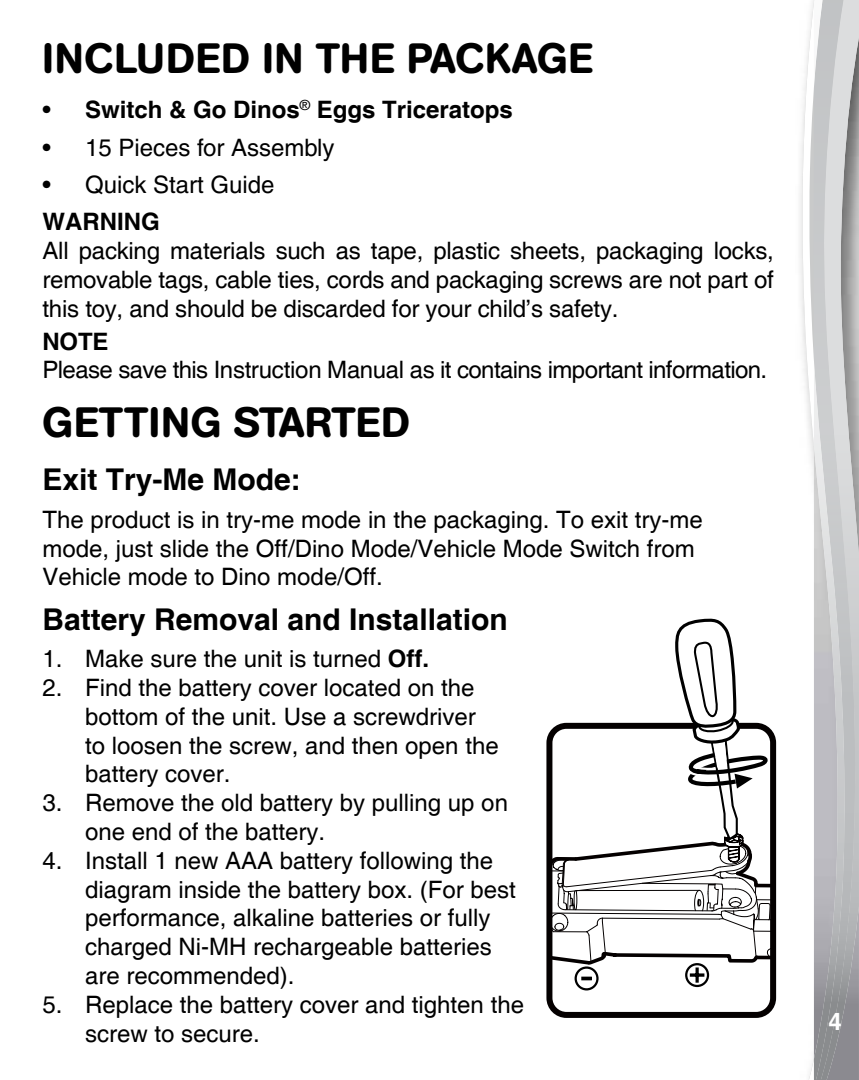
<style>
.page{position:relative;width:859px;height:1080px;background:#fff}
.page>*{position:absolute;margin:0;border:0;box-sizing:border-box;transform-origin:0 0}
.t1{font:500 42px "AG Book Rounded";letter-spacing:.02em;color:#000}
.t2{font:700 30px "Helvetica";color:#000}
.t3{font:24px/28.8px "Helvetica";color:#000}
.t4{font:24px "Helvetica";letter-spacing:-.025em;color:#000}
.t5{font:700 24px "Helvetica";color:#000}
.t6{font:500 24px "Helvetica";color:#000}
.t7{font:700 24px "Helvetica";color:#fff}
.s1{font-weight:500}
.s2{font-weight:700}
</style>
<div class="page">
<svg style="left:802px;top:0;width:12px;height:1080px"></svg>
<img style="left:847px;top:906px;width:12px;height:174px">
<svg style="left:847px;top:0;width:12px;height:906px;background:#b6b7b8"></svg>
<img style="left:814px;top:0;width:33px;height:1080px">
<div style="left:546px;top:723px;width:230px;height:295px;border:6px solid #040000;border-radius:17px"></div>
<svg style="left:549px;top:618px;width:224px;height:384px"></svg>
<div style="left:685px;top:963px;width:24px;height:24px;border:2px solid #000;border-radius:50%"></div>
<h1 class="t1" style="left:43px;top:33px;width:552px">INCLUDED IN THE PACKAGE</h1>
<p class="t5" style="left:43px;top:95px;width:472px"><span class="s1">•</span> Switch &amp; Go Dinos<sup>®</sup> Eggs Triceratops</p>
<p class="t6" style="left:43px;top:133px;width:294px">• 15 Pieces for Assembly</p>
<p class="t6" style="left:43px;top:171px;width:233px">• Quick Start Guide</p>
<p class="t5" style="left:43px;top:207px;width:119px">WARNING</p>
<p class="t3" style="left:43px;top:237px;width:733px;text-align:justify">All packing materials such as tape, plastic sheets, packaging locks, removable tags, cable ties, cords and packaging screws are not part of this toy, and should be discarded for your child’s safety.</p>
<p class="t5" style="left:43px;top:327px;width:67px">NOTE</p>
<p class="t4" style="left:43px;top:356px;width:726px">Please save this Instruction Manual as it contains important information.</p>
<h1 class="t1" style="left:43px;top:398px;width:369px">GETTING STARTED</h1>
<p class="t2" style="left:43px;top:462px;width:260px">Exit Try-Me Mode:</p>
<p class="t3" style="left:43px;top:506px;width:662px">The product is in try-me mode in the packaging. To exit try-me mode, just slide the Off/Dino Mode/Vehicle Mode Switch from<br>Vehicle mode to Dino mode/Off.</p>
<p class="t2" style="left:43px;top:601px;width:467px">Battery Removal and Installation</p>
<p class="t3" style="left:43px;top:645px;width:388px">1. Make sure the unit is turned <span class="s2">Off.</span></p>
<p class="t3" style="left:85px;top:674px;width:415px;text-indent:-43px">2. Find the battery cover located on the bottom of the unit. Use a screwdriver to loosen the screw, and then open the battery cover.</p>
<p class="t3" style="left:85px;top:789px;width:424px;text-indent:-43px">3. Remove the old battery by pulling up on one end of the battery.</p>
<p class="t3" style="left:85px;top:847px;width:432px;text-indent:-43px">4. Install 1 new AAA battery following the diagram inside the battery box. (For best performance, alkaline batteries or fully charged Ni-MH rechargeable batteries are recommended).</p>
<p class="t3" style="left:85px;top:991px;width:440px;text-indent:-43px">5. Replace the battery cover and tighten the screw to secure.</p>
<p class="t7" style="left:828px;top:1007px;width:15px">4</p>
</div>
